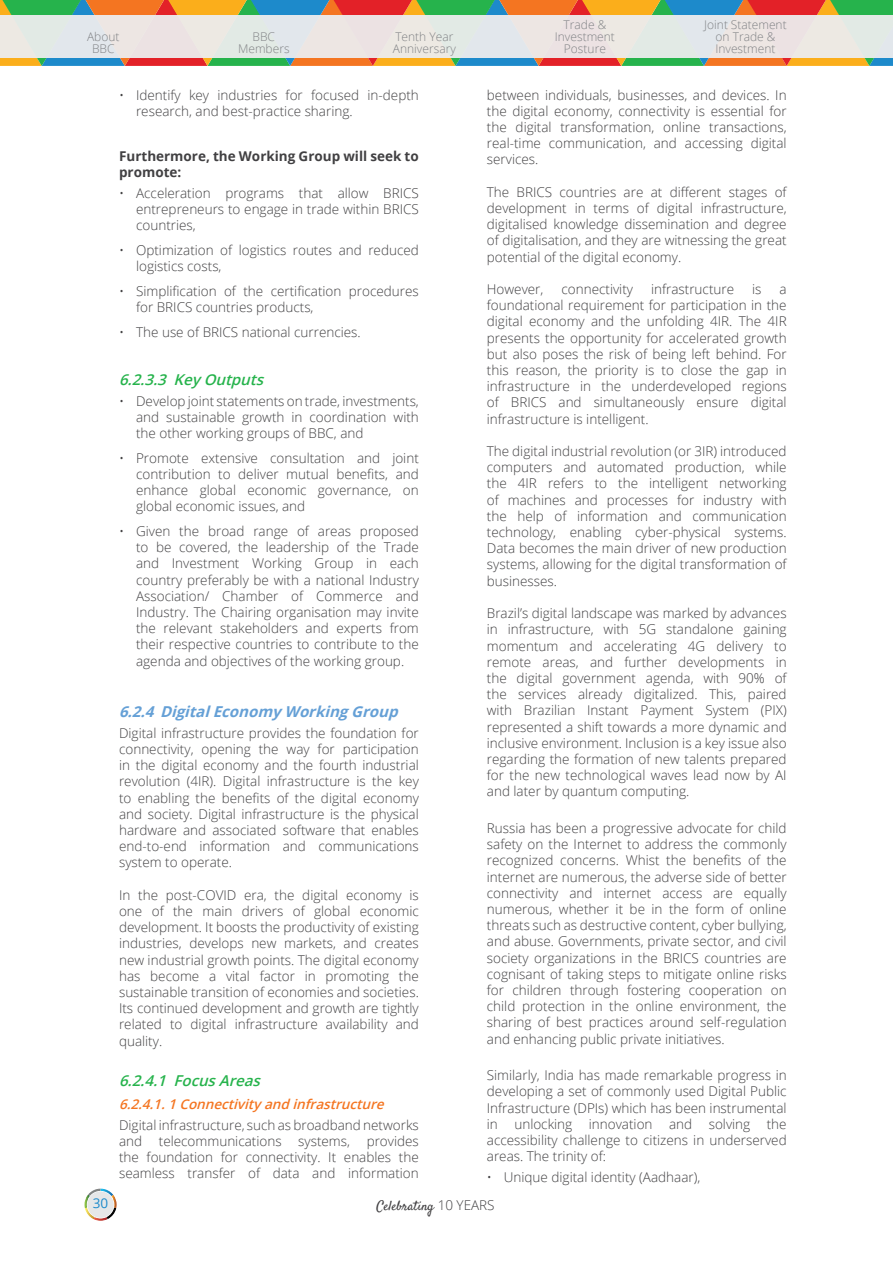
<style>
.page{position:relative;width:893px;height:1263px;background:#fff}
.page>*{position:absolute;margin:0;border:0;box-sizing:border-box;transform-origin:0 0}
.t1{font:italic 600 15px "Open Sans";color:#26b34c}
.t2{font:italic 700 15px "Open Sans";color:#65a0d6}
.t3{font:300 13.5px/16.2px "Open Sans";color:#414042;text-align:justify}
.t4{font:700 13.5px/16.2px "Open Sans";color:#414042}
.t5{font:italic 600 13.5px "Open Sans";color:#f47521}
.t6{font:13.5px "Satisfy";color:#414042}
.t7{font:13.5px "Open Sans";color:#1d8acb}
.t8{font:300 12px/12px "Open Sans";color:#808285;text-align:center}
.s1{font-family:"Open Sans";font-weight:300}
</style>
<div class="page">
<svg style="left:85px;top:1188px;width:32px;height:33px"></svg>
<svg style="left:0;top:0;width:893px;height:66px;background:#9d8853"></svg>
<div style="left:0;top:15px;width:893px;height:42px;background:#ece7e3"></div>
<p class="t8" style="left:87px;top:30px;width:34px">About<br>BBC</p>
<p class="t8" style="left:238px;top:30px;width:53px">BBC<br>Members</p>
<p class="t8" style="left:393px;top:30px;width:64px;text-align:left">Tenth Year<br>Anniversary</p>
<p class="t3" style="left:136px;top:86px;width:284px;text-indent:-17px">• Identify key industries for focused in-depth research, and best-practice sharing.</p>
<p class="t4" style="left:119px;top:148px;width:301px">Furthermore, the Working Group will seek to promote:</p>
<p class="t3" style="left:136px;top:184px;width:284px;text-indent:-17px">• Acceleration programs that allow BRICS entrepreneurs to engage in trade within BRICS countries,</p>
<p class="t3" style="left:136px;top:241px;width:284px;text-indent:-17px">• Optimization of logistics routes and reduced logistics costs,</p>
<p class="t3" style="left:136px;top:282px;width:284px;text-indent:-17px">• Simplification of the certification procedures for BRICS countries products,</p>
<p class="t3" style="left:119px;top:323px;width:243px">• The use of BRICS national currencies.</p>
<p class="t1" style="left:119px;top:369px;width:151px">6.2.3.3 KeyOutputs</p>
<p class="t3" style="left:136px;top:392px;width:284px;text-indent:-17px">• Develop joint statements on trade, investments, and sustainable growth in coordination with the other working groups of BBC, and</p>
<p class="t3" style="left:136px;top:449px;width:284px;text-indent:-17px">• Promote extensive consultation and joint contribution to deliver mutual benefits, and enhance global economic governance, on global economic issues, and</p>
<p class="t3" style="left:136px;top:523px;width:284px;text-indent:-17px">• Given the broad range of areas proposed to be covered, the leadership of the Trade and Investment Working Group in each country preferably be with a national Industry Association/ Chamber of Commerce and Industry. The Chairing organisation may invite the relevant stakeholders and experts from their respective countries to contribute to the agenda and objectives of the working group.</p>
<p class="t2" style="left:119px;top:701px;width:285px">6.2.4 DigitalEconomyWorkingGroup</p>
<p class="t3" style="left:119px;top:724px;width:301px">Digital infrastructure provides the foundation for connectivity, opening the way for participation in the digital economy and the fourth industrial revolution (4IR). Digital infrastructure is the key to enabling the benefits of the digital economy and society. Digital infrastructure is the physical hardware and associated software that enables end-to-end information and communications system to operate.</p>
<p class="t3" style="left:119px;top:886px;width:301px">In the post-COVID era, the digital economy is one of the main drivers of global economic development. It boosts the productivity of existing industries, develops new markets, and creates new industrial growth points. The digital economy has become a vital factor in promoting the sustainable transition of economies and societies.<br>Its continued development and growth are tightly related to digital infrastructure availability and quality.</p>
<p class="t1" style="left:119px;top:1070px;width:148px">6.2.4.1 FocusAreas</p>
<p class="t5" style="left:119px;top:1095px;width:271px">6.2.4.1.1Connectivityandinfrastructure</p>
<p class="t3" style="left:119px;top:1116px;width:301px">Digital infrastructure, such as broadband networks and telecommunications systems, provides the foundation for connectivity. It enables the seamless transfer of data and information</p>
<p class="t8" style="left:555px;top:18px;width:62px">Trade &amp;<br>Investment<br>Posture</p>
<p class="t8" style="left:704px;top:18px;width:84px">Joint Statement on Trade &amp;<br>Investment</p>
<p class="t3" style="left:487px;top:86px;width:301px">between individuals, businesses, and devices. In the digital economy, connectivity is essential for the digital transformation, online transactions, real-time communication, and accessing digital services.</p>
<p class="t3" style="left:487px;top:183px;width:301px">The BRICS countries are at different stages of development in terms of digital infrastructure, digitalised knowledge dissemination and degree of digitalisation, and they are witnessing the great potential of the digital economy.</p>
<p class="t3" style="left:487px;top:281px;width:58px">However,</p>
<p class="t3" style="left:561px;top:281px;width:73px">connectivity</p>
<p class="t3" style="left:651px;top:281px;width:85px">infrastructure</p>
<p class="t3" style="left:752px;top:281px;width:11px">is</p>
<p class="t3" style="left:487px;top:281px;width:301px;text-indent:293px">a foundational requirement for participation in the digital economy and the unfolding 4IR. The 4IR presents the opportunity for accelerated growth but also poses the risk of being left behind. For this reason, the priority is to close the gap in infrastructure in the underdeveloped regions of BRICS and simultaneously ensure digital infrastructure is intelligent.</p>
<p class="t3" style="left:487px;top:443px;width:301px">The digital industrial revolution (or 3IR) introduced computers and automated production, while the 4IR refers to the intelligent networking of machines and processes for industry with the help of information and communication technology, enabling cyber-physical systems.<br>Data becomes the main driver of new production systems, allowing for the digital transformation of businesses.</p>
<p class="t3" style="left:487px;top:605px;width:301px">Brazil’s digital landscape was marked by advances in infrastructure, with 5G standalone gaining momentum and accelerating 4G delivery to remote areas, and further developments in the digital government agenda, with 90% of the services already digitalized. This, paired with Brazilian Instant Payment System (PIX) represented a shift towards a more dynamic and inclusive environment. Inclusion is a key issue also regarding the formation of new talents prepared for the new technological waves lead now by AI and later by quantum computing.</p>
<p class="t3" style="left:487px;top:820px;width:301px">Russia has been a progressive advocate for child safety on the Internet to address the commonly recognized concerns. Whist the benefits of the internet are numerous, the adverse side of better connectivity and internet access are equally numerous, whether it be in the form of online threats such as destructive content, cyber bullying, and abuse. Governments, private sector, and civil society organizations in the BRICS countries are cognisant of taking steps to mitigate online risks for children through fostering cooperation on child protection in the online environment, the sharing of best practices around self-regulation and enhancing public private initiatives.</p>
<p class="t3" style="left:487px;top:1067px;width:301px">Similarly, India has made remarkable progress in developing a set of commonly used Digital Public Infrastructure (DPIs) which has been instrumental in unlocking innovation and solving the accessibility challenge to citizens in underserved areas. The trinity of:</p>
<p class="t3" style="left:487px;top:1168px;width:215px">• Unique digital identity (Aadhaar),</p>
<p class="t7" style="left:93px;top:1194px;width:17px">30</p>
<p class="t6" style="left:377px;top:1197px;width:120px">Celebrating <span class="s1">10 YEARS</span></p>
</div>
